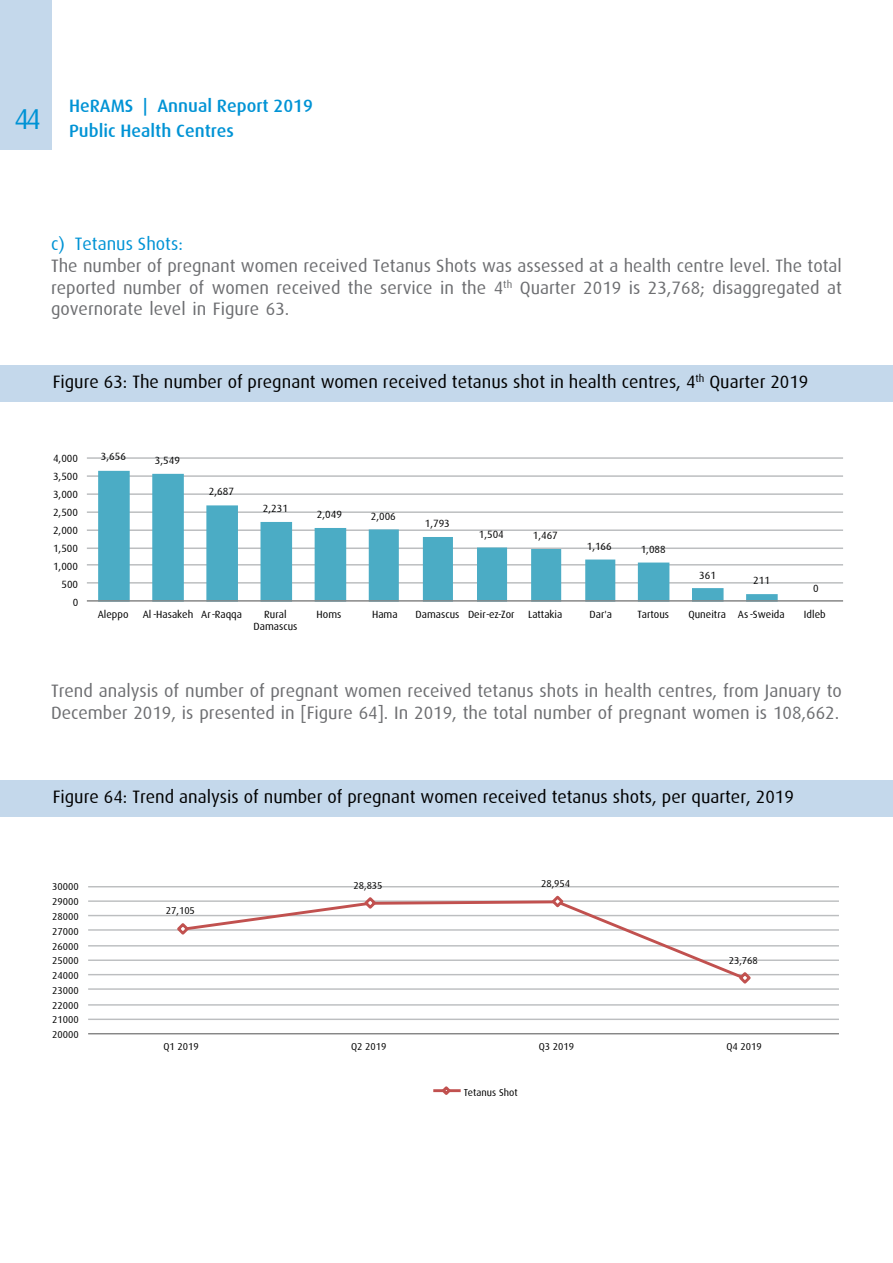
<style>
.page{position:relative;width:893px;height:1263px;background:#fff}
.page>*{position:absolute;margin:0;border:0;box-sizing:border-box;transform-origin:0 0}
.t1{font:28.8px "Dax";color:#0093d5}
.t2{font:18px/21.6px "Dax";color:#6d6e71;text-align:justify}
.t3{font:18px "Dax";color:#000}
.t4{font:500 18px/24.6px "Dax";color:#0093d5}
.t5{font:18px "Dax";color:#0093d5}
.t6{font:10.5px/12px "Dax";color:#010101;text-align:center}
.t7{font:10.05px "Dax";color:#010101}
</style>
<div class="page">
<div style="left:0;top:0;width:51px;height:150px;background:#c4d8eb"></div>
<div style="left:0;top:365px;width:893px;height:37px;background:#c4d8eb"></div>
<div style="left:0;top:780px;width:893px;height:37px;background:#c4d8eb"></div>
<hr style="left:88px;top:1018px;width:751px;height:2px;background:#bcbec0">
<hr style="left:88px;top:1004px;width:751px;height:2px;background:#bcbec0">
<hr style="left:88px;top:988px;width:751px;height:2px;background:#bcbec0">
<hr style="left:88px;top:974px;width:751px;height:1px;background:#bcbec0">
<hr style="left:88px;top:959px;width:751px;height:2px;background:#bcbec0">
<hr style="left:88px;top:945px;width:751px;height:1px;background:#bcbec0">
<hr style="left:88px;top:929px;width:751px;height:2px;background:#bcbec0">
<hr style="left:88px;top:915px;width:751px;height:1px;background:#bcbec0">
<hr style="left:88px;top:900px;width:751px;height:2px;background:#bcbec0">
<hr style="left:88px;top:886px;width:751px;height:1px;background:#bcbec0">
<hr style="left:88px;top:1033px;width:751px;height:1px;background:#868686">
<svg style="left:179px;top:900px;width:569px;height:77px"></svg>
<svg style="left:174px;top:920px;width:17px;height:17px"></svg>
<svg style="left:362px;top:897px;width:17px;height:14px"></svg>
<svg style="left:549px;top:895px;width:17px;height:15px"></svg>
<svg style="left:736px;top:969px;width:17px;height:15px"></svg>
<hr style="left:433px;top:1089px;width:28px;height:3px;background:#c1514f">
<svg style="left:439px;top:1086px;width:14px;height:9px"></svg>
<hr style="left:87px;top:582px;width:756px;height:2px;background:#bcbec0">
<hr style="left:87px;top:564px;width:756px;height:1px;background:#bcbec0">
<hr style="left:87px;top:547px;width:756px;height:2px;background:#bcbec0">
<hr style="left:87px;top:529px;width:756px;height:2px;background:#bcbec0">
<hr style="left:87px;top:511px;width:756px;height:2px;background:#bcbec0">
<hr style="left:87px;top:493px;width:756px;height:2px;background:#bcbec0">
<hr style="left:87px;top:475px;width:756px;height:2px;background:#bcbec0">
<hr style="left:87px;top:457px;width:756px;height:2px;background:#bcbec0">
<svg style="left:98px;top:471px;width:680px;height:129px"></svg>
<hr style="left:87px;top:600px;width:756px;height:2px;background:#868686">
<h1 class="t1" style="left:14px;top:102px;width:29px">44</h1>
<p class="t4" style="left:69px;top:93px;width:245px">HeRAMS | Annual Report 2019<br>Public Health Centres</p>
<p class="t5" style="left:51px;top:234px;width:133px">c) Tetanus Shots:</p>
<p class="t2" style="left:51px;top:255px;width:792px">The number of pregnant women received Tetanus Shots was assessed at a health centre level. The total reported number of women received the service in the 4<sup>th</sup> Quarter 2019 is 23,768; disaggregated at governorate level in Figure 63.</p>
<p class="t3" style="left:53px;top:371px;width:757px">Figure 63: The number of pregnant women received tetanus shot in health centres, 4<sup>th</sup> Quarter 2019</p>
<p class="t6" style="left:53px;top:453px;width:26px">4,000</p>
<p class="t6" style="left:53px;top:471px;width:26px">3,500</p>
<p class="t6" style="left:53px;top:488px;width:26px">3,000</p>
<p class="t6" style="left:53px;top:506px;width:26px">2,500</p>
<p class="t6" style="left:53px;top:524px;width:26px">2,000</p>
<p class="t6" style="left:53px;top:542px;width:26px">1,500</p>
<p class="t6" style="left:53px;top:560px;width:26px">1,000</p>
<p class="t6" style="left:61px;top:578px;width:18px">500</p>
<p class="t6" style="left:73px;top:596px;width:7px">0</p>
<p class="t6" style="left:101px;top:451px;width:26px">3,656</p>
<p class="t6" style="left:155px;top:454px;width:26px">3,549</p>
<p class="t6" style="left:209px;top:485px;width:26px">2,687</p>
<p class="t6" style="left:263px;top:502px;width:26px">2,231</p>
<p class="t6" style="left:317px;top:508px;width:26px">2,049</p>
<p class="t6" style="left:371px;top:510px;width:26px">2,006</p>
<p class="t6" style="left:425px;top:517px;width:26px">1,793</p>
<p class="t6" style="left:479px;top:528px;width:26px">1,504</p>
<p class="t6" style="left:533px;top:529px;width:26px">1,467</p>
<p class="t6" style="left:587px;top:540px;width:26px">1,166</p>
<p class="t6" style="left:641px;top:543px;width:26px">1,088</p>
<p class="t6" style="left:699px;top:569px;width:18px">361</p>
<p class="t6" style="left:753px;top:574px;width:18px">211</p>
<p class="t6" style="left:813px;top:582px;width:7px">0</p>
<p class="t6" style="left:98px;top:608px;width:32px">Aleppo</p>
<p class="t6" style="left:143px;top:608px;width:101px">Al -Hasakeh Ar-Raqqa</p>
<p class="t6" style="left:254px;top:608px;width:45px">Rural<br>Damascus</p>
<p class="t6" style="left:317px;top:608px;width:26px">Homs</p>
<p class="t6" style="left:372px;top:608px;width:27px">Hama</p>
<p class="t6" style="left:416px;top:608px;width:100px">Damascus Deir-ez-Zor</p>
<p class="t6" style="left:528px;top:608px;width:36px">Lattakia</p>
<p class="t6" style="left:589px;top:608px;width:24px">Dar'a</p>
<p class="t6" style="left:637px;top:608px;width:33px">Tartous</p>
<p class="t6" style="left:688px;top:608px;width:98px">Quneitra As -Sweida</p>
<p class="t6" style="left:804px;top:608px;width:23px">Idleb</p>
<p class="t2" style="left:51px;top:680px;width:792px">Trend analysis of number of pregnant women received tetanus shots in health centres, from January to<br>December 2019, is presented in [Figure 64]. In 2019, the total number of pregnant women is 108,662.</p>
<p class="t3" style="left:53px;top:786px;width:743px">Figure 64: Trend analysis of number of pregnant women received tetanus shots, per quarter, 2019</p>
<p class="t7" style="left:52px;top:881px;width:28px">30000</p>
<p class="t7" style="left:52px;top:896px;width:28px">29000</p>
<p class="t7" style="left:52px;top:911px;width:28px">28000</p>
<p class="t7" style="left:52px;top:925px;width:28px">27000</p>
<p class="t7" style="left:52px;top:940px;width:28px">26000</p>
<p class="t7" style="left:52px;top:955px;width:28px">25000</p>
<p class="t7" style="left:52px;top:970px;width:28px">24000</p>
<p class="t7" style="left:52px;top:985px;width:28px">23000</p>
<p class="t7" style="left:52px;top:999px;width:28px">22000</p>
<p class="t7" style="left:52px;top:1014px;width:28px">21000</p>
<p class="t7" style="left:52px;top:1029px;width:28px">20000</p>
<p class="t7" style="left:166px;top:905px;width:31px">27,105</p>
<p class="t7" style="left:353px;top:879px;width:31px">28,835</p>
<p class="t7" style="left:541px;top:878px;width:31px">28,954</p>
<p class="t7" style="left:729px;top:954px;width:31px">23,768</p>
<p class="t7" style="left:163px;top:1041px;width:37px">Q1 2019</p>
<p class="t7" style="left:351px;top:1041px;width:37px">Q2 2019</p>
<p class="t7" style="left:539px;top:1041px;width:37px">Q3 2019</p>
<p class="t7" style="left:726px;top:1041px;width:37px">Q4 2019</p>
<p class="t7" style="left:464px;top:1086px;width:55px">Tetanus Shot</p>
</div>
